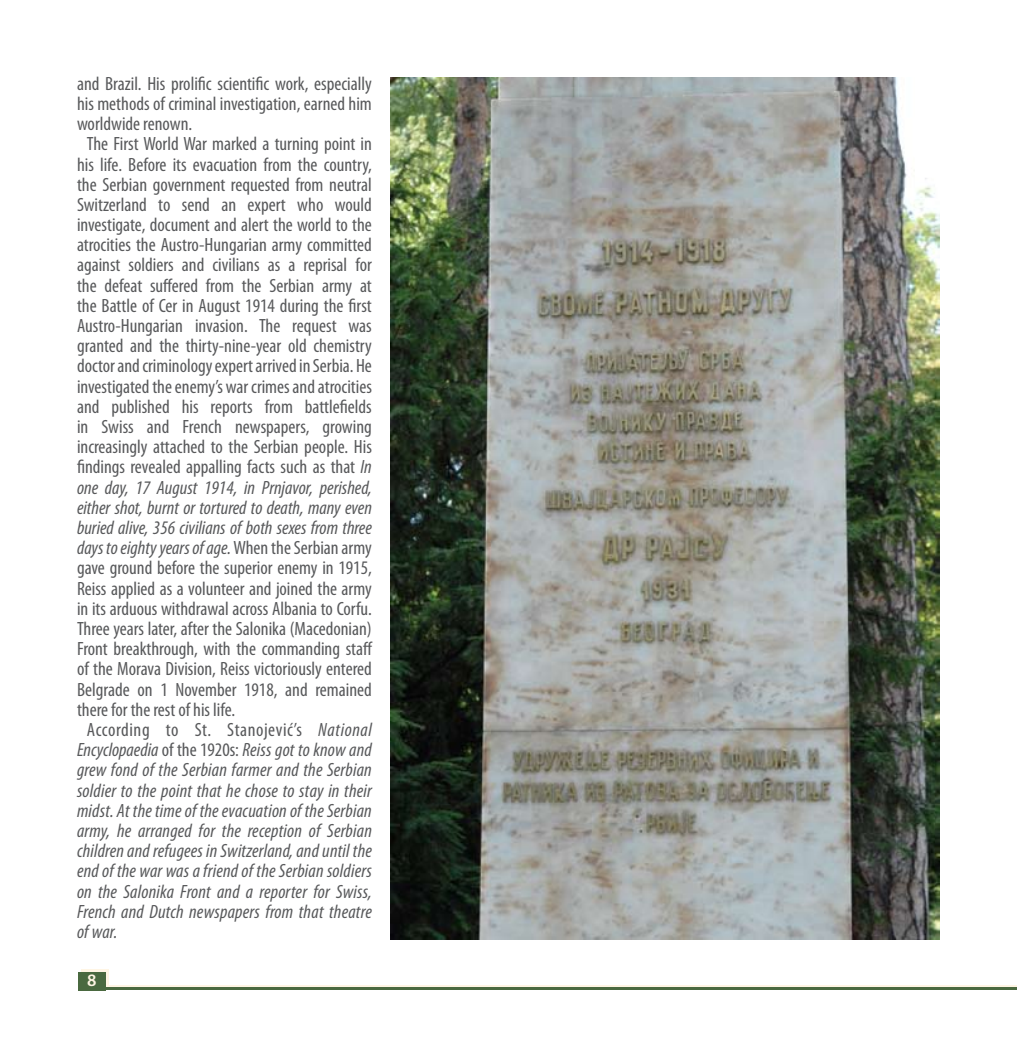
<style>
.page{position:relative;width:1017px;height:1042px;background:#fff}
.page>*{position:absolute;margin:0;border:0;box-sizing:border-box;transform-origin:0 0}
.t1{font:condensed 19.25px "Myriad Pro";color:#58595b}
.t2{font:italic condensed 19.25px "Myriad Pro";letter-spacing:.01em;color:#58595b}
.t3{font:condensed 19.25px "Myriad Pro";letter-spacing:.03em;color:#58595b}
.t4{font:600 17.5px "Myriad Pro";color:#fff5e4}
.s1{font-style:italic}
.s2{font-style:normal}
</style>
<div class="page">
<div style="left:81px;top:969px;width:27px;height:19px;background:#fff5e4"></div>
<hr style="left:96px;top:985px;width:921px;height:3px;background:#fff5e4">
<hr style="left:89px;top:987px;width:928px;height:3px;background:#4a6940">
<div style="left:79px;top:971px;width:27px;height:19px;background:#4a6940"></div>
<img style="left:391px;top:77px;width:549px;height:862px">
<p class="t1" style="left:77px;top:72px;width:296px">and Brazil. His prolific scientific work, especially</p>
<p class="t1" style="left:77px;top:92px;width:296px">his methods of criminal investigation, earned him</p>
<p class="t1" style="left:77px;top:112px;width:117px">worldwide renown.</p>
<p class="t1" style="left:87px;top:132px;width:287px">The First World War marked a turning point in</p>
<p class="t1" style="left:77px;top:152px;width:296px">his life. Before its evacuation from the country,</p>
<p class="t1" style="left:77px;top:173px;width:296px">the Serbian government requested from neutral</p>
<p class="t1" style="left:77px;top:193px;width:296px">Switzerland to send an expert who would</p>
<p class="t1" style="left:77px;top:213px;width:296px">investigate, document and alert the world to the</p>
<p class="t1" style="left:77px;top:233px;width:296px">atrocities the Austro-Hungarian army committed</p>
<p class="t1" style="left:77px;top:253px;width:296px">against soldiers and civilians as a reprisal for</p>
<p class="t1" style="left:77px;top:274px;width:296px">the defeat suffered from the Serbian army at</p>
<p class="t1" style="left:77px;top:294px;width:296px">the Battle of Cer in August 1914 during the first</p>
<p class="t1" style="left:77px;top:314px;width:296px">Austro-Hungarian invasion. The request was</p>
<p class="t1" style="left:77px;top:334px;width:296px">granted and the thirty-nine-year old chemistry</p>
<p class="t1" style="left:77px;top:354px;width:296px">doctor and criminology expert arrived in Serbia. He</p>
<p class="t1" style="left:77px;top:375px;width:296px">investigated the enemy’s war crimes and atrocities</p>
<p class="t1" style="left:77px;top:395px;width:296px">and published his reports from battlefields</p>
<p class="t1" style="left:77px;top:415px;width:296px">in Swiss and French newspapers, growing</p>
<p class="t1" style="left:77px;top:435px;width:296px">increasingly attached to the Serbian people. His</p>
<p class="t1" style="left:77px;top:455px;width:296px">findings revealed appalling facts such as that <span class="s1">In</span></p>
<p class="t2" style="left:77px;top:476px;width:296px">one day, 17 August 1914, in Prnjavor, perished,</p>
<p class="t2" style="left:77px;top:496px;width:296px">either shot, burnt or tortured to death, many even</p>
<p class="t2" style="left:77px;top:516px;width:296px">buried alive, 356 civilians of both sexes from three</p>
<p class="t2" style="left:77px;top:536px;width:296px">days to eighty years of age. <span class="s2">When the Serbian army</span></p>
<p class="t1" style="left:77px;top:556px;width:296px">gave ground before the superior enemy in 1915,</p>
<p class="t1" style="left:77px;top:577px;width:296px">Reiss applied as a volunteer and joined the army</p>
<p class="t1" style="left:77px;top:597px;width:296px">in its arduous withdrawal across Albania to Corfu.</p>
<p class="t1" style="left:77px;top:617px;width:296px">Three years later, after the Salonika (Macedonian)</p>
<p class="t1" style="left:77px;top:637px;width:297px">Front breakthrough, with the commanding staff</p>
<p class="t1" style="left:77px;top:657px;width:296px">of the Morava Division, Reiss victoriously entered</p>
<p class="t1" style="left:77px;top:677px;width:296px">Belgrade on 1 November 1918, and remained</p>
<p class="t1" style="left:77px;top:698px;width:160px">there for the rest of his life.</p>
<p class="t3" style="left:87px;top:718px;width:286px">According to St. Stanojević’s <span class="s1">National</span></p>
<p class="t2" style="left:77px;top:738px;width:296px">Encyclopaedia <span class="s2">of the 1920s:</span> Reiss got to know and</p>
<p class="t2" style="left:77px;top:758px;width:296px">grew fond of the Serbian farmer and the Serbian</p>
<p class="t2" style="left:77px;top:778px;width:296px">soldier to the point that he chose to stay in their</p>
<p class="t2" style="left:77px;top:799px;width:296px">midst. At the time of the evacuation of the Serbian</p>
<p class="t2" style="left:77px;top:819px;width:296px">army, he arranged for the reception of Serbian</p>
<p class="t2" style="left:77px;top:839px;width:296px">children and refugees in Switzerland, and until the</p>
<p class="t2" style="left:77px;top:859px;width:296px">end of the war was a friend of the Serbian soldiers</p>
<p class="t2" style="left:77px;top:879px;width:296px">on the Salonika Front and a reporter for Swiss,</p>
<p class="t2" style="left:77px;top:900px;width:296px">French and Dutch newspapers from that theatre</p>
<p class="t2" style="left:77px;top:920px;width:42px">of war.</p>
<p class="t4" style="left:87px;top:969px;width:11px">8</p>
</div>
